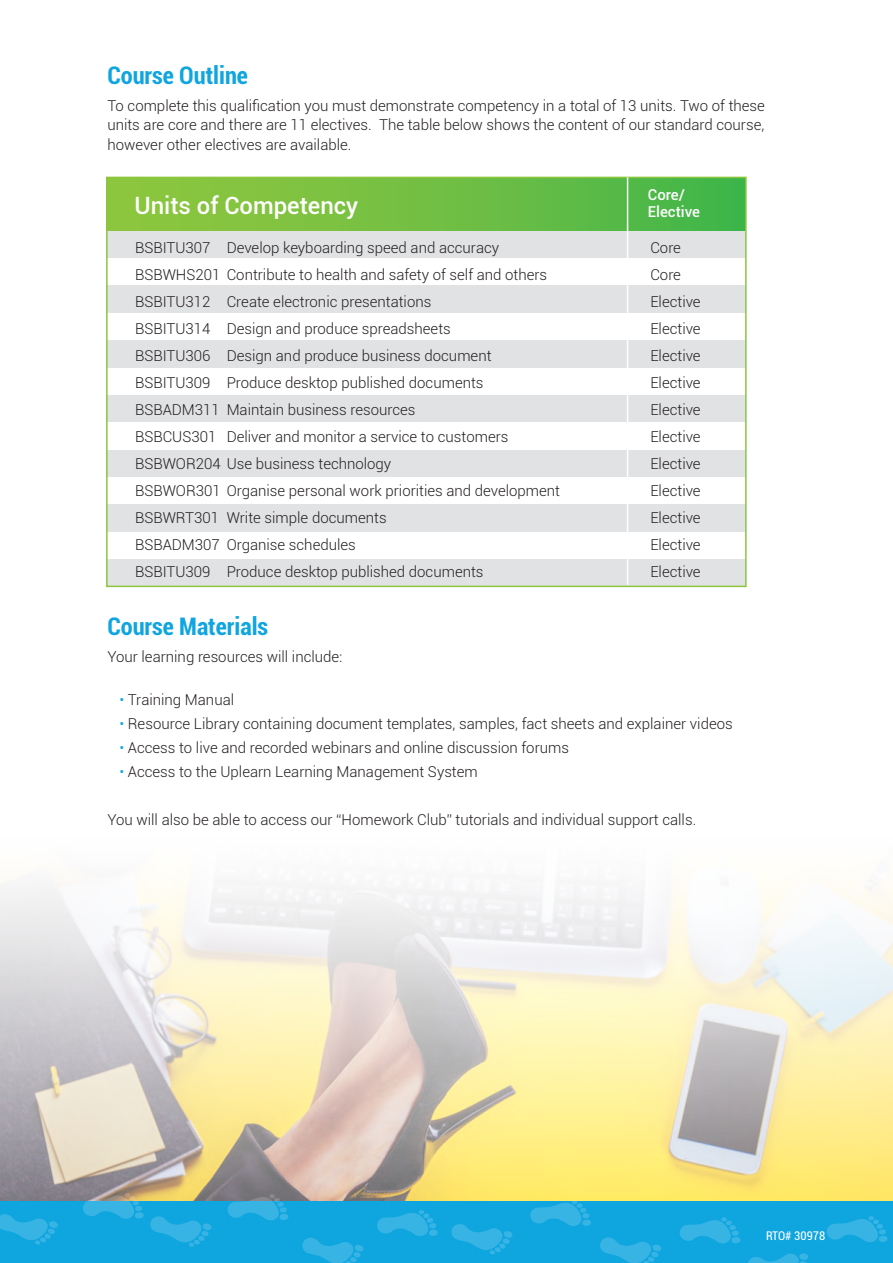
<style>
.page{position:relative;width:893px;height:1263px;background:#fff}
.page>*{position:absolute;margin:0;border:0;box-sizing:border-box;transform-origin:0 0}
.t1{font:700 condensed 24.3px "Roboto";color:#0fa5df}
.t2{font:500 23.85px "Roboto";color:#fff}
.t3{font:300 15px/27px "Roboto";color:#231f20}
.t4{font:500 15px/17px "Roboto";color:#fff}
.t5{font:condensed 12px "Roboto";color:#fff}
.s1{color:#0fa5df}
</style>
<div class="page">
<svg style="left:0;top:885px;width:893px;height:317px"></svg>
<div style="left:0;top:1202px;width:893px;height:61px;background:#0fa5df"></div>
<svg style="left:0;top:1214px;width:58px;height:31px"></svg>
<svg style="left:82px;top:1193px;width:62px;height:26px"></svg>
<svg style="left:150px;top:1216px;width:62px;height:31px"></svg>
<svg style="left:227px;top:1194px;width:62px;height:27px"></svg>
<svg style="left:302px;top:1237px;width:62px;height:26px"></svg>
<svg style="left:377px;top:1210px;width:61px;height:26px"></svg>
<svg style="left:451px;top:1224px;width:62px;height:30px"></svg>
<svg style="left:530px;top:1200px;width:61px;height:26px"></svg>
<svg style="left:600px;top:1237px;width:61px;height:26px"></svg>
<svg style="left:679px;top:1217px;width:62px;height:27px"></svg>
<svg style="left:748px;top:1253px;width:60px;height:10px"></svg>
<svg style="left:827px;top:1216px;width:60px;height:26px"></svg>
<div style="left:107px;top:231px;width:639px;height:27px;background:#e1e2e4"></div>
<div style="left:107px;top:286px;width:639px;height:27px;background:#e1e2e4"></div>
<div style="left:107px;top:340px;width:639px;height:28px;background:#e1e2e4"></div>
<div style="left:107px;top:395px;width:639px;height:28px;background:#e1e2e4"></div>
<div style="left:107px;top:450px;width:639px;height:27px;background:#e1e2e4"></div>
<div style="left:107px;top:505px;width:639px;height:27px;background:#e1e2e4"></div>
<div style="left:107px;top:559px;width:639px;height:27px;background:#e1e2e4"></div>
<div style="left:107px;top:177px;width:639px;height:53px;background:linear-gradient(to right,#96c73d,#45b64a)"></div>
<div style="left:106px;top:177px;width:641px;height:410px;border:2px solid #8bc63e"></div>
<hr style="left:627px;top:177px;width:1px;height:408px;background:#fff">
<h1 class="t1" style="left:107px;top:58px;width:142px">Course Outline</h1>
<p class="t3" style="left:107px;top:95px;width:659px;line-height:19.5px;text-align:justify">To complete this qualification you must demonstrate competency in a total of 13 units. Two of these units are core and there are 11 electives. The table below shows the content of our standard course, however other electives are available.</p>
<h2 class="t2" style="left:135px;top:188px;width:225px">Units of Competency</h2>
<p class="t4" style="left:648px;top:185px;width:54px">Core/<br>Elective</p>
<p class="t3" style="left:135px;top:234px;width:426px">BSBITU307 Develop keyboarding speed and accuracy BSBWHS201 Contribute to health and safety of self and others BSBITU312 Create electronic presentations<br>BSBITU314 Design and produce spreadsheets<br>BSBITU306 Design and produce business document BSBITU309 Produce desktop published documents BSBADM311 Maintain business resources<br>BSBCUS301 Deliver and monitor a service to customers BSBWOR204 Use business technology<br>BSBWOR301 Organise personal work priorities and development BSBWRT301 Write simple documents<br>BSBADM307 Organise schedules<br>BSBITU309 Produce desktop published documents</p>
<p class="t3" style="left:650px;top:234px;width:52px">Core<br>Core<br>Elective<br>Elective<br>Elective<br>Elective<br>Elective<br>Elective<br>Elective<br>Elective<br>Elective<br>Elective<br>Elective</p>
<h1 class="t1" style="left:107px;top:609px;width:162px">Course Materials</h1>
<p class="t3" style="left:107px;top:643px;width:237px">Your learning resources will include:</p>
<p class="t3" style="left:119px;top:686px;width:116px"><span class="s1">•</span> Training Manual</p>
<p class="t3" style="left:119px;top:710px;width:615px"><span class="s1">•</span> Resource Library containing document templates, samples, fact sheets and explainer videos</p>
<p class="t3" style="left:119px;top:734px;width:451px"><span class="s1">•</span> Access to live and recorded webinars and online discussion forums</p>
<p class="t3" style="left:119px;top:758px;width:360px"><span class="s1">•</span> Access to the Uplearn Learning Management System</p>
<p class="t3" style="left:107px;top:806px;width:590px">You will also be able to access our “Homework Club” tutorials and individual support calls.</p>
<p class="t5" style="left:766px;top:1228px;width:61px">RTO# 30978</p>
</div>
